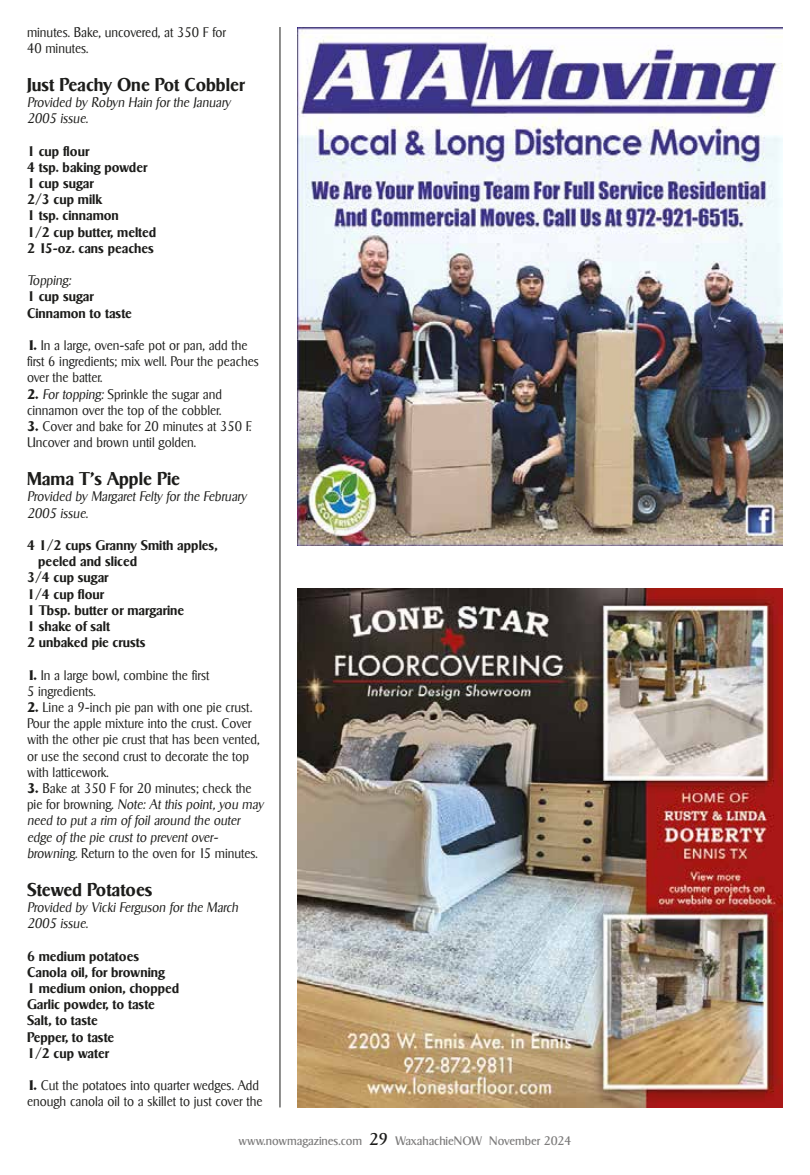
<style>
.page{position:relative;width:810px;height:1175px;background:#fff}
.page>*{position:absolute;margin:0;border:0;box-sizing:border-box;transform-origin:0 0}
.t1{font:700 18px "Sigvar Serial";color:#1d1d1b;scale:.96 1}
.t2{font:300 13.5px/16.2px "Sigvar Serial";color:#1d1d1b;scale:.96 1}
.t3{font:700 13.5px/16.2px "Sigvar Serial";color:#1d1d1b;scale:.96 1}
.t4{font:italic 300 13.5px/16.2px "Sigvar Serial";color:#1d1d1b;scale:.96 1}
.t5{font:12px "Sigvar Serial";color:#7c7b7b}
.s1{font-weight:800}
.s2{font-style:italic}
.s3{font-weight:800;font-style:normal}
.s4{font-style:normal}
.s5{font-size:16.5px;color:#1d1d1b}
</style>
<div class="page">
<hr style="left:280px;top:27px;width:1px;height:1080px;background:#1d1d1b">
<img style="left:297px;top:588px;width:486px;height:519px">
<img style="left:297px;top:27px;width:486px;height:518px">
<p class="t2" style="left:27px;top:24px;width:209px">minutes. Bake, uncovered, at 350 F for<br>40 minutes.</p>
<h1 class="t1" style="left:27px;top:73px;width:228px">Just Peachy One Pot Cobbler</h1>
<p class="t4" style="left:27px;top:94px;width:214px">Provided by Robyn Hain for the January<br>2005 issue.</p>
<p class="t3" style="left:27px;top:143px;width:136px">1 cup flour<br>4 tsp. baking powder<br>1 cup sugar<br>2/3 cup milk<br>1 tsp. cinnamon<br>1/2 cup butter, melted<br>2 15-oz. cans peaches</p>
<p class="t4" style="left:27px;top:272px;width:47px">Topping:</p>
<p class="t3" style="left:27px;top:288px;width:111px">1 cup sugar<br>Cinnamon to taste</p>
<p class="t2" style="left:27px;top:337px;width:243px"><span class="s1">1.</span> In a large, oven-safe pot or pan, add the first 6 ingredients; mix well. Pour the peaches over the batter.</p>
<p class="t2" style="left:27px;top:386px;width:205px"><span class="s1">2.</span> <span class="s2">For topping:</span> Sprinkle the sugar and cinnamon over the top of the cobbler.</p>
<p class="t2" style="left:27px;top:418px;width:236px"><span class="s1">3.</span> Cover and bake for 20 minutes at 350 F.<br>Uncover and brown until golden.</p>
<h1 class="t1" style="left:27px;top:468px;width:161px">Mama T’s Apple Pie</h1>
<p class="t4" style="left:27px;top:488px;width:230px">Provided by Margaret Felty for the February<br>2005 issue.</p>
<p class="t3" style="left:27px;top:537px;width:200px">4 1/2 cups Granny Smith apples,</p>
<p class="t3" style="left:38px;top:553px;width:105px">peeled and sliced</p>
<p class="t3" style="left:27px;top:569px;width:87px">3/4 cup sugar</p>
<p class="t3" style="left:27px;top:585px;width:82px">1/4 cup flour</p>
<p class="t3" style="left:27px;top:602px;width:165px">1 Tbsp. butter or margarine</p>
<p class="t3" style="left:27px;top:618px;width:88px">1 shake of salt</p>
<p class="t3" style="left:27px;top:634px;width:125px">2 unbaked pie crusts</p>
<p class="t2" style="left:27px;top:666px;width:191px"><span class="s1">1.</span> In a large bowl, combine the first<br>5 ingredients.</p>
<p class="t2" style="left:27px;top:699px;width:244px"><span class="s1">2.</span> Line a 9-inch pie pan with one pie crust.<br>Pour the apple mixture into the crust. Cover with the other pie crust that has been vented, or use the second crust to decorate the top with latticework.</p>
<p class="t4" style="left:27px;top:780px;width:248px"><span class="s3">3.</span> <span class="s4">Bake at 350 F for 20 minutes; check the pie for browning.</span> Note: At this point, you may need to put a rim of foil around the outer edge of the pie crust to prevent over&shy;browning. <span class="s4">Return to the oven for 15 minutes.</span></p>
<h1 class="t1" style="left:27px;top:878px;width:132px">Stewed Potatoes</h1>
<p class="t4" style="left:27px;top:899px;width:222px">Provided by Vicki Ferguson for the March<br>2005 issue.</p>
<p class="t3" style="left:27px;top:947px;width:160px">6 medium potatoes<br>Canola oil, for browning<br>1 medium onion, chopped<br>Garlic powder, to taste<br>Salt, to taste<br>Pepper, to taste<br>1/2 cup water</p>
<p class="t2" style="left:27px;top:1077px;width:247px"><span class="s1">1.</span> Cut the potatoes into quarter wedges. Add enough canola oil to a skillet to just cover the</p>
<p class="t5" style="left:239px;top:1133px;width:334px">www.nowmagazines.com <span class="s5">29</span> WaxahachieNOW November 2024</p>
</div>
